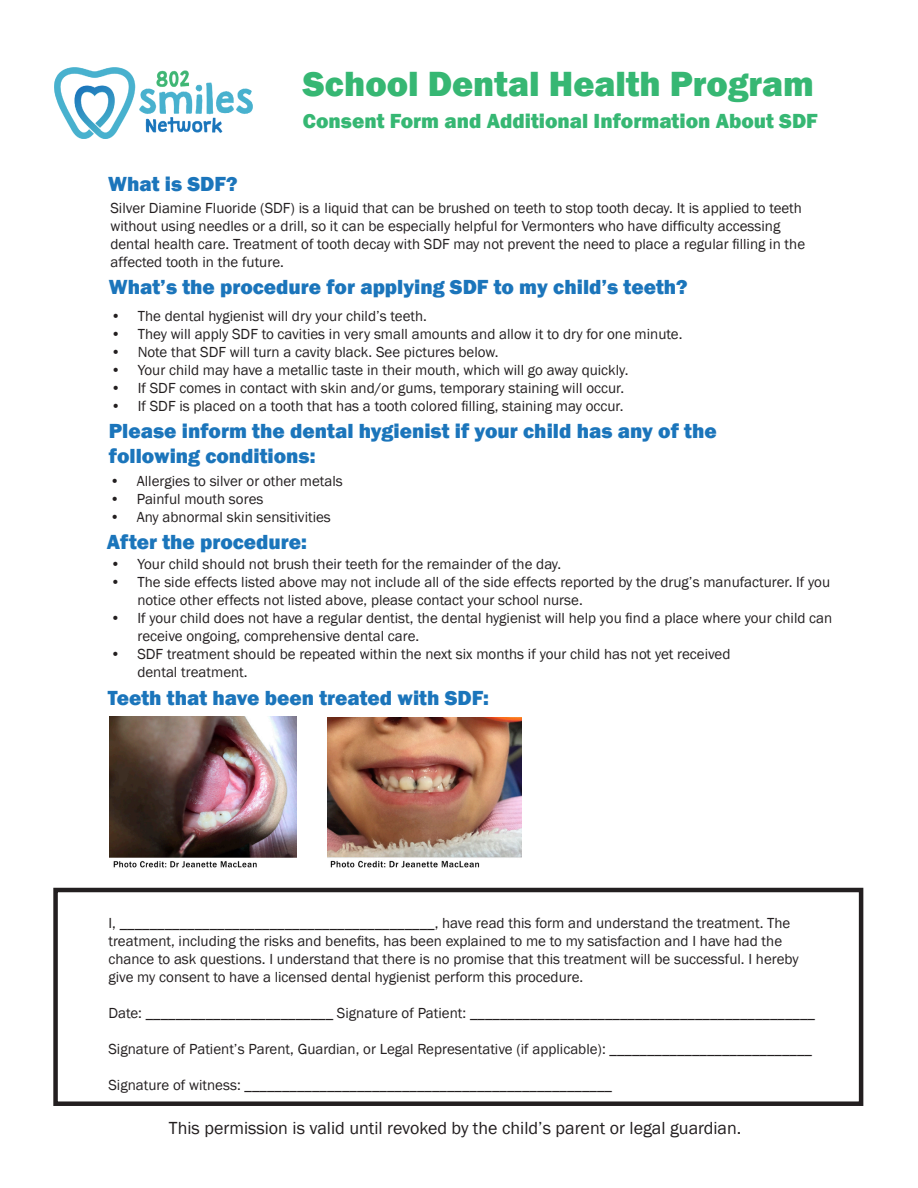
<style>
.page{position:relative;width:918px;height:1188px;background:#fff}
.page>*{position:absolute;margin:0;border:0;box-sizing:border-box;transform-origin:0 0}
.t1{font:800 36px "Franklin Gothic";color:#36b773}
.Header_small_green{font:800 21px "Franklin Gothic";color:#1b75bb}
.Header_small_green-2{font:800 21px "Franklin Gothic";color:#36b773}
.Header_12_pt_normal{font:18px "Franklin Gothic";color:#231f20}
.Body_Copy{font:15px/18px "Franklin Gothic";color:#231f20}
</style>
<div class="page">
<img style="left:54px;top:68px;width:199px;height:70px">
<div style="left:53px;top:888px;width:810px;height:218px;border:4px solid #231f20"></div>
<img style="left:327px;top:717px;width:195px;height:151px">
<img style="left:109px;top:717px;width:188px;height:151px">
<p class="t1" style="left:303px;top:60px;width:513px">School Dental Health Program</p>
<p class="Header_small_green-2" style="left:303px;top:107px;width:516px">Consent Form and Additional Information About SDF</p>
<p class="Header_small_green" style="left:108px;top:170px;width:131px">What is SDF?</p>
<p class="Body_Copy" style="left:110px;top:199px;width:696px">Silver Diamine Fluoride (SDF) is a liquid that can be brushed on teeth to stop tooth decay. It is applied to teeth without using needles or a drill, so it can be especially helpful for Vermonters who have difficulty accessing dental health care. Treatment of tooth decay with SDF may not prevent the need to place a regular filling in the affected tooth in the future.</p>
<p class="Header_small_green" style="left:109px;top:274px;width:580px">What’s the procedure for applying SDF to my child’s teeth?</p>
<p class="Body_Copy" style="left:111px;top:307px;width:318px">• The dental hygienist will dry your child’s teeth.</p>
<p class="Body_Copy" style="left:111px;top:325px;width:573px">• They will apply SDF to cavities in very small amounts and allow it to dry for one minute.</p>
<p class="Body_Copy" style="left:111px;top:343px;width:389px">• Note that SDF will turn a cavity black. See pictures below.</p>
<p class="Body_Copy" style="left:111px;top:361px;width:519px">• Your child may have a metallic taste in their mouth, which will go away quickly.</p>
<p class="Body_Copy" style="left:111px;top:379px;width:515px">• If SDF comes in contact with skin and/or gums, temporary staining will occur.</p>
<p class="Body_Copy" style="left:111px;top:397px;width:514px">• If SDF is placed on a tooth that has a tooth colored filling, staining may occur.</p>
<p class="Header_small_green" style="left:109px;top:417px;width:609px">Please inform the dental hygienist if your child has any of the</p>
<p class="Header_small_green" style="left:109px;top:443px;width:208px">following conditions:</p>
<p class="Body_Copy" style="left:110px;top:472px;width:235px">• Allergies to silver or other metals</p>
<p class="Body_Copy" style="left:110px;top:490px;width:155px">• Painful mouth sores</p>
<p class="Body_Copy" style="left:110px;top:508px;width:223px">• Any abnormal skin sensitivities</p>
<p class="Header_small_green" style="left:107px;top:528px;width:201px">After the procedure:</p>
<p class="Body_Copy" style="left:110px;top:556px;width:452px">• Your child should not brush their teeth for the remainder of the day.</p>
<p class="Body_Copy" style="left:137px;top:574px;width:694px;text-indent:-27px">• The side effects listed above may not include all of the side effects reported by the drug’s manufacturer. If you notice other effects not listed above, please contact your school nurse.</p>
<p class="Body_Copy" style="left:137px;top:610px;width:696px;text-indent:-27px">• If your child does not have a regular dentist, the dental hygienist will help you find a place where your child can receive ongoing, comprehensive dental care.</p>
<p class="Body_Copy" style="left:110px;top:646px;width:622px">• SDF treatment should be repeated within the next six months if your child has not yet received</p>
<p class="Body_Copy" style="left:137px;top:664px;width:112px">dental treatment.</p>
<p class="Header_small_green" style="left:108px;top:684px;width:383px">Teeth that have been treated with SDF:</p>
<p class="Body_Copy" style="left:108px;top:914px;width:692px">I, __________________________________________, have read this form and understand the treatment. The treatment, including the risks and benefits, has been explained to me to my satisfaction and I have had the chance to ask questions. I understand that there is no promise that this treatment will be successful. I hereby give my consent to have a licensed dental hygienist perform this procedure.</p>
<p class="Body_Copy" style="left:108px;top:1004px;width:708px">Date: _________________________ Signature of Patient: ______________________________________________</p>
<p class="Body_Copy" style="left:108px;top:1040px;width:705px">Signature of Patient’s Parent, Guardian, or Legal Representative (if applicable): ___________________________</p>
<p class="Body_Copy" style="left:108px;top:1076px;width:505px">Signature of witness: _________________________________________________</p>
<p class="Header_12_pt_normal" style="left:169px;top:1117px;width:574px">This permission is valid until revoked by the child’s parent or legal guardian.</p>
</div>
